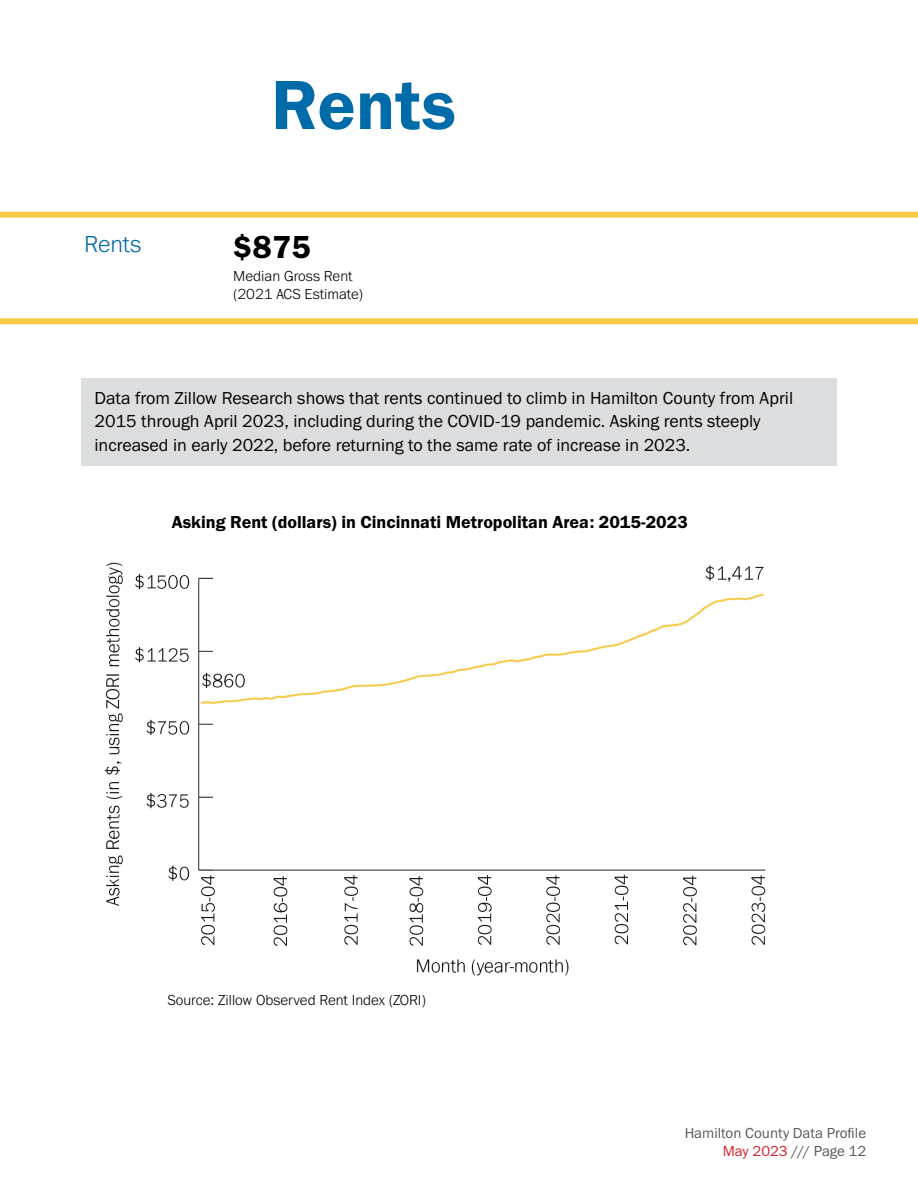
<style>
.page{position:relative;width:918px;height:1188px;background:#fff}
.page>*{position:absolute;margin:0;border:0;box-sizing:border-box;transform-origin:0 0}
.t1{font:72px "Franklin Gothic URW Dem";color:#006ba9}
.t2{font:33px "Franklin Gothic URW Dem";color:#000}
.t3{font:300 24px "Franklin Gothic URW";color:#006ba9}
.t4{font:18px/24px "Franklin Gothic URW Boo";color:#000}
.t5{font:18px "Franklin Gothic URW Dem";color:#000}
.t6{font:300 15px/18px "Franklin Gothic URW";color:#000}
.t7{font:15px/18px "Franklin Gothic URW Boo";color:#58595b;text-align:right}
.s1{color:#d2232a}
</style>
<div class="page">
<div style="left:0;top:318px;width:918px;height:6px;background:#f5ca46"></div>
<div style="left:0;top:212px;width:918px;height:6px;background:#f5ca46"></div>
<div style="left:81px;top:378px;width:756px;height:87px;background:#dcddde"></div>
<img style="left:104px;top:562px;width:662px;height:414px">
<h3 class="t3" style="left:84px;top:229px;width:59px">Rents</h3>
<h1 class="t1" style="left:271px;top:61px;width:186px">Rents</h1>
<h2 class="t2" style="left:233px;top:226px;width:79px">$875</h2>
<p class="t6" style="left:233px;top:267px;width:132px">Median Gross Rent (2021 ACS Estimate)</p>
<p class="t4" style="left:94px;top:385px;width:700px">Data from Zillow Research shows that rents continued to climb in Hamilton County from April<br>2015 through April 2023, including during the COVID-19 pandemic. Asking rents steeply increased in early 2022, before returning to the same rate of increase in 2023.</p>
<p class="t5" style="left:172px;top:511px;width:518px">Asking Rent (dollars) in Cincinnati Metropolitan Area: 2015-2023</p>
<p class="t6" style="left:167px;top:991px;width:260px">Source: Zillow Observed Rent Index (ZORI)</p>
<p class="t7" style="left:685px;top:1123px;width:183px">Hamilton County Data Profile<br><span class="s1">May 2023</span> /// Page 12</p>
</div>
